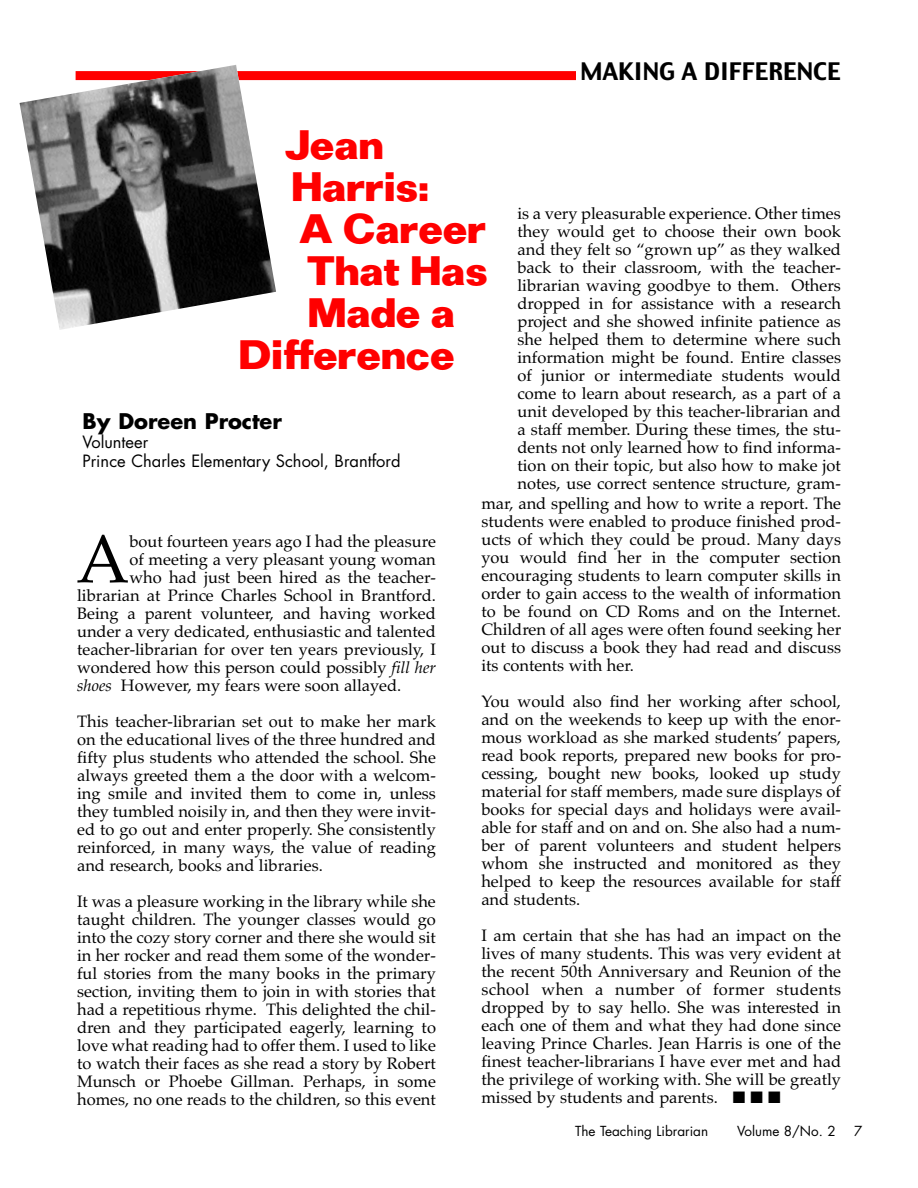
<style>
.page{position:relative;width:918px;height:1188px;background:#fff}
.page>*{position:absolute;margin:0;border:0;box-sizing:border-box;transform-origin:0 0}
.t1{font:68.25px "Palatino";color:#000}
.t2{font:700 36px "Folio";color:#f00}
.t3{font:24px "Charcoal";color:#000}
.t4{font:700 21px "Futura";color:#000}
.t5{font:16.5px/18px "Palatino";color:#000;text-align:justify}
.t6{font:16.5px/18px "Futura";color:#000}
.t7{font:13.5px "Futura";color:#000}
.s1{font-style:italic}
</style>
<div class="page">
<div style="left:76px;top:71px;width:766px;height:9px;background:#f00"></div>
<img style="left:20px;top:65px;width:256px;height:265px">
<div style="left:576px;top:60px;width:266px;height:28px;background:#fff"></div>
<h2 class="t2" style="left:284px;top:126px;width:101px">Jean</h2>
<h2 class="t2" style="left:292px;top:168px;width:138px">Harris:</h2>
<h2 class="t2" style="left:299px;top:210px;width:188px">A Career</h2>
<h2 class="t2" style="left:307px;top:252px;width:183px">That Has</h2>
<h2 class="t2" style="left:308px;top:294px;width:148px">Made a</h2>
<h2 class="t2" style="left:239px;top:336px;width:217px">Difference</h2>
<p class="t4" style="left:82px;top:412px;width:201px">By Doreen Procter</p>
<p class="t6" style="left:82px;top:435px;width:320px">Volunteer<br>Prince Charles Elementary School, Brantford</p>
<h3 class="t3" style="left:580px;top:57px;width:262px">MAKING A DIFFERENCE</h3>
<p class="t5" style="left:517px;top:204px;width:325px">is a very pleasurable experience. Other times they would get to choose their own book and they felt so “grown up” as they walked back to their classroom, with the teacher&shy;librarian waving goodbye to them. Others dropped in for assistance with a research project and she showed infinite patience as she helped them to determine where such information might be found. Entire classes of junior or intermediate students would come to learn about research, as a part of a unit developed by this teacher-librarian and a staff member. During these times, the stu&shy;dents not only learned how to find informa&shy;tion on their topic, but also how to make jot notes, use correct sentence structure, gram-</p>
<h1 class="t1" style="left:76px;top:519px;width:55px">A</h1>
<p class="t5" style="left:129px;top:532px;width:308px">bout fourteen years ago I had the pleasure</p>
<p class="t5" style="left:129px;top:550px;width:308px">of meeting a very pleasant young woman</p>
<p class="t5" style="left:129px;top:568px;width:308px">who had just been hired as the teacher-</p>
<p class="t5" style="left:77px;top:586px;width:360px">librarian at Prince Charles School in Brantford.</p>
<p class="t5" style="left:77px;top:604px;width:360px">Being a parent volunteer, and having worked</p>
<p class="t5" style="left:77px;top:622px;width:360px">under a very dedicated, enthusiastic and talented</p>
<p class="t5" style="left:77px;top:640px;width:360px">teacher-librarian for over ten years previously, I</p>
<p class="t5" style="left:77px;top:658px;width:360px">wondered how this person could possibly <span class="s1">fill her</span></p>
<p class="t5" style="left:77px;top:676px;width:326px"><span class="s1">shoes</span> However, my fears were soon allayed.</p>
<p class="t5" style="left:77px;top:712px;width:360px">This teacher-librarian set out to make her mark on the educational lives of the three hundred and fifty plus students who attended the school. She always greeted them a the door with a welcom&shy;ing smile and invited them to come in, unless they tumbled noisily in, and then they were invit&shy;ed to go out and enter properly. She consistently reinforced, in many ways, the value of reading and research, books and libraries.</p>
<p class="t5" style="left:77px;top:892px;width:360px">It was a pleasure working in the library while she taught children. The younger classes would go into the cozy story corner and there she would sit in her rocker and read them some of the wonder&shy;ful stories from the many books in the primary section, inviting them to join in with stories that had a repetitious rhyme. This delighted the chil&shy;dren and they participated eagerly, learning to love what reading had to offer them. I used to like to watch their faces as she read a story by Robert Munsch or Phoebe Gillman. Perhaps, in some homes, no one reads to the children, so this event</p>
<p class="t5" style="left:481px;top:494px;width:361px">mar, and spelling and how to write a report. The students were enabled to produce finished prod&shy;ucts of which they could be proud. Many days you would find her in the computer section encouraging students to learn computer skills in order to gain access to the wealth of information to be found on CD Roms and on the Internet.<br>Children of all ages were often found seeking her out to discuss a book they had read and discuss its contents with her.</p>
<p class="t5" style="left:481px;top:692px;width:361px">You would also find her working after school, and on the weekends to keep up with the enor&shy;mous workload as she marked students’ papers, read book reports, prepared new books for pro&shy;cessing, bought new books, looked up study material for staff members, made sure displays of books for special days and holidays were avail&shy;able for staff and on and on. She also had a num&shy;ber of parent volunteers and student helpers whom she instructed and monitored as they helped to keep the resources available for staff and students.</p>
<p class="t5" style="left:481px;top:926px;width:361px">I am certain that she has had an impact on the lives of many students. This was very evident at the recent 50th Anniversary and Reunion of the school when a number of former students dropped by to say hello. She was interested in each one of them and what they had done since leaving Prince Charles. Jean Harris is one of the finest teacher-librarians I have ever met and had the privilege of working with. She will be greatly missed by students and parents. ■ ■ ■</p>
<p class="t7" style="left:575px;top:1125px;width:135px">The Teaching Librarian</p>
<p class="t7" style="left:737px;top:1125px;width:100px">Volume 8/No. 2</p>
<p class="t7" style="left:854px;top:1125px;width:10px">7</p>
</div>
